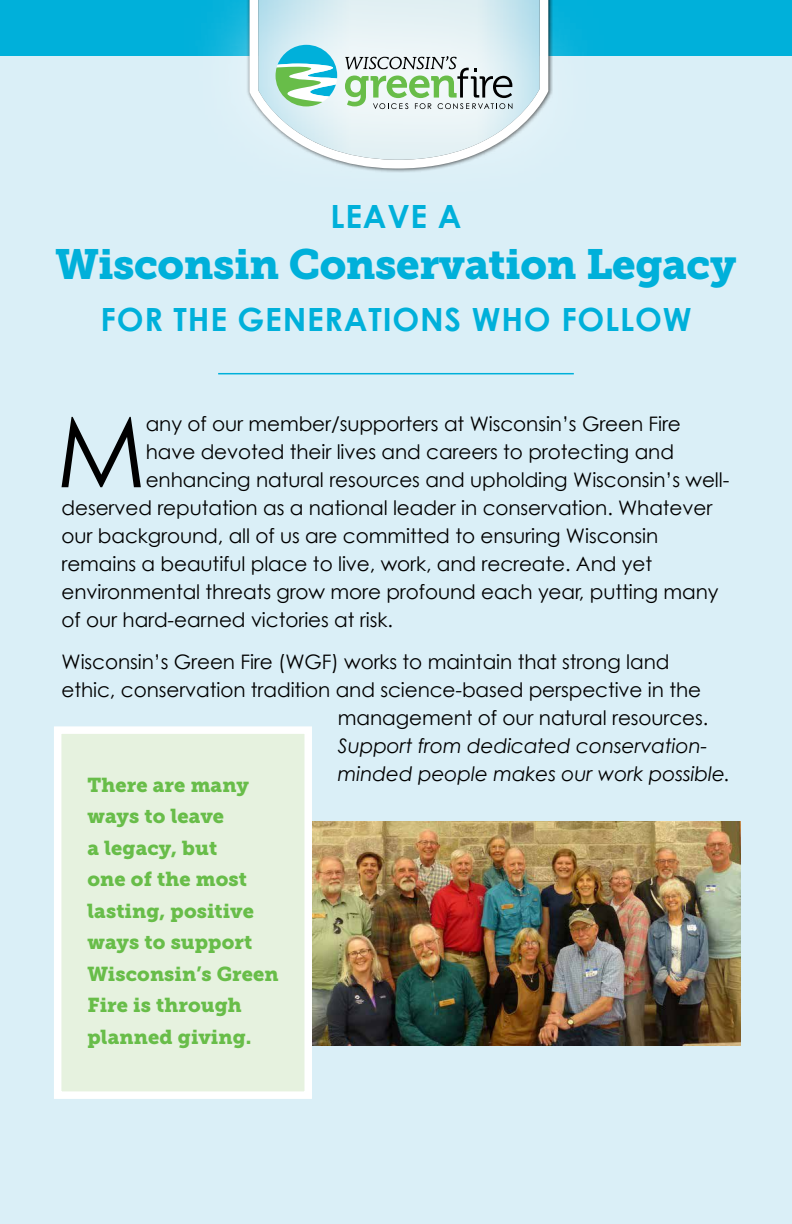
<style>
.page{position:relative;width:792px;height:1224px;background:#daeff7}
.page>*{position:absolute;margin:0;border:0;box-sizing:border-box;transform-origin:0 0}
.t1{font:98px "Century Gothic";color:#000}
.t2{font:42px "Museo Slab 900";letter-spacing:-.01em;color:#00b0da}
.t3{font:700 32px "Century Gothic";letter-spacing:.025em;color:#00b0da}
.t4{font:20px "Century Gothic";letter-spacing:-.005em;color:#000}
.t5{font:20px/31.4px "Museo Slab 900";letter-spacing:.005em;color:#68bd49}
.t6{font:italic 20px/28px "Century Gothic";letter-spacing:-.005em;color:#000}
</style>
<div class="page">
<div style="left:0;top:0;width:792px;height:56px;background:#00b0da"></div>
<div style="left:180px;top:0;width:429px;height:208px;background:#fff;opacity:.75"></div>
<svg style="left:268px;top:45px;width:244px;height:64px"></svg>
<hr style="left:218px;top:373px;width:356px;height:1px;background:#00b0da">
<img style="left:313px;top:822px;width:428px;height:223px">
<div style="left:54px;top:726px;width:258px;height:373px;background:#e6f2df;border:8px solid #fff"></div>
<h3 class="t3" style="left:331px;top:197px;width:132px">LEAVE A</h3>
<h2 class="t2" style="left:56px;top:240px;width:682px">Wisconsin Conservation Legacy</h2>
<h3 class="t3" style="left:101px;top:299px;width:592px">FOR THE GENERATIONS WHO FOLLOW</h3>
<h1 class="t1" style="left:56px;top:392px;width:92px">M</h1>
<p class="t4" style="left:146px;top:412px;width:537px">any of our member/supporters at Wisconsin’s Green Fire</p>
<p class="t4" style="left:146px;top:440px;width:530px">have devoted their lives and careers to protecting and</p>
<p class="t4" style="left:146px;top:468px;width:585px">enhancing natural resources and upholding Wisconsin’s well-</p>
<p class="t4" style="left:62px;top:496px;width:652px">deserved reputation as a national leader in conservation. Whatever</p>
<p class="t4" style="left:62px;top:524px;width:598px">our background, all of us are committed to ensuring Wisconsin</p>
<p class="t4" style="left:62px;top:552px;width:592px">remains a beautiful place to live, work, and recreate. And yet</p>
<p class="t4" style="left:62px;top:580px;width:659px">environmental threats grow more profound each year, putting many</p>
<p class="t4" style="left:62px;top:608px;width:333px">of our hard-earned victories at risk.</p>
<p class="t4" style="left:62px;top:650px;width:609px">Wisconsin’s Green Fire (WGF) works to maintain that strong land</p>
<p class="t4" style="left:62px;top:678px;width:641px">ethic, conservation tradition and science-based perspective in the</p>
<p class="t4" style="left:338px;top:706px;width:372px">management of our natural resources.</p>
<p class="t6" style="left:338px;top:732px;width:394px">Support from dedicated conservation&shy;minded people makes our work possible.</p>
<p class="t5" style="left:88px;top:769px;width:193px">There are many ways to leave<br>a legacy, but<br>one of the most lasting, positive ways to support<br>Wisconsin’s Green<br>Fire is through planned giving.</p>
</div>
